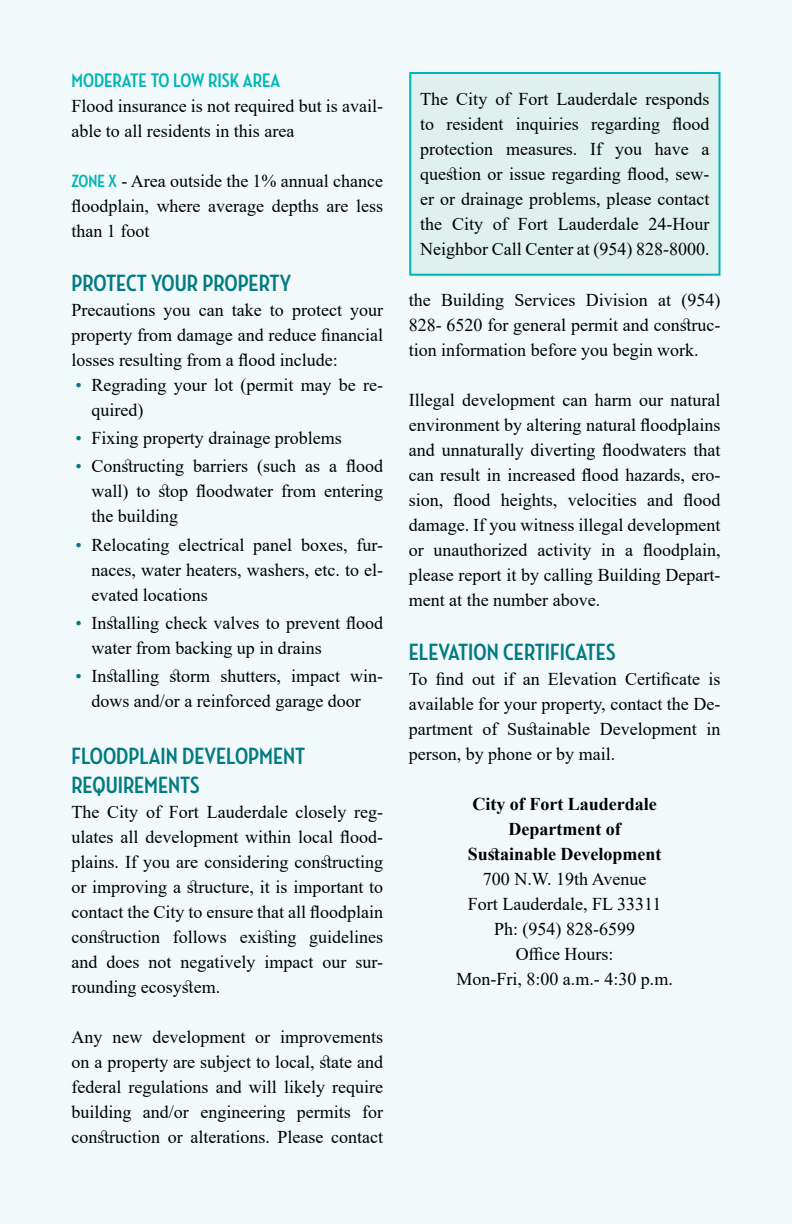
<style>
.page{position:relative;width:792px;height:1224px;background:#f2f9fa}
.page>*{position:absolute;margin:0;border:0;box-sizing:border-box;transform-origin:0 0}
.t1{font:700 24px/28.8px "Neutraface Condensed";color:#017b82}
.t2{font:700 20px "Neutraface Condensed";color:#00b5b5}
.t3{font:18px/25px "Times New Roman";color:#000;text-align:justify}
.t4{font:700 18px/25px "Times New Roman";color:#000;text-align:center}
.s1{font-family:"Neutraface Condensed";font-weight:700;color:#00b5b5}
.s2{color:#017b82}
</style>
<div class="page">
<div style="left:410px;top:73px;width:310px;height:202px;background:#def1ee"></div>
<div style="left:409px;top:72px;width:311px;height:204px;border:2px solid #00b5b5"></div>
<p class="t2" style="left:72px;top:69px;width:210px">MODERATE TO LOW RISK AREA</p>
<p class="t3" style="left:72px;top:93px;width:313px">Flood insurance is not required but is avail&shy;able to all residents in this area</p>
<p class="t3" style="left:72px;top:168px;width:313px"><span class="s1">ZONE X</span> - Area outside the 1% annual chance floodplain, where average depths are less than 1 foot</p>
<h1 class="t1" style="left:72px;top:268px;width:221px">PROTECT YOUR PROPERTY</h1>
<p class="t3" style="left:72px;top:297px;width:313px">Precautions you can take to protect your property from damage and reduce financial losses resulting from a flood include:</p>
<p class="t3" style="left:91px;top:372px;width:293px;text-indent:-16px"><span class="s2">•</span> Regrading your lot (permit may be re&shy;quired)</p>
<p class="t3" style="left:75px;top:425px;width:268px"><span class="s2">•</span> Fixing property drainage problems</p>
<p class="t3" style="left:91px;top:453px;width:293px;text-indent:-16px"><span class="s2">•</span> Constructing barriers (such as a flood wall) to stop floodwater from entering the building</p>
<p class="t3" style="left:91px;top:531px;width:293px;text-indent:-16px"><span class="s2">•</span> Relocating electrical panel boxes, fur&shy;naces, water heaters, washers, etc. to el&shy;evated locations</p>
<p class="t3" style="left:91px;top:610px;width:293px;text-indent:-16px"><span class="s2">•</span> Installing check valves to prevent flood water from backing up in drains</p>
<p class="t3" style="left:75px;top:663px;width:309px;text-align:center"><span class="s2">•</span> Installing storm shutters, impact win&shy;dows and/or a reinforced garage door</p>
<h1 class="t1" style="left:72px;top:742px;width:235px">FLOODPLAIN DEVELOPMENT<br>REQUIREMENTS</h1>
<p class="t3" style="left:72px;top:799px;width:313px">The City of Fort Lauderdale closely reg&shy;ulates all development within local flood&shy;plains. If you are considering constructing or improving a structure, it is important to contact the City to ensure that all floodplain construction follows existing guidelines and does not negatively impact our sur&shy;rounding ecosystem.</p>
<p class="t3" style="left:72px;top:1024px;width:313px">Any new development or improvements on a property are subject to local, state and federal regulations and will likely require building and/or engineering permits for construction or alterations. Please contact</p>
<p class="t3" style="left:420px;top:86px;width:291px">The City of Fort Lauderdale responds to resident inquiries regarding flood protection measures. If you have a question or issue regarding flood, sew&shy;er or drainage problems, please contact the City of Fort Lauderdale 24-Hour Neighbor Call Center at (954) 828-8000.</p>
<p class="t3" style="left:409px;top:287px;width:313px">the Building Services Division at (954)<br>828- 6520 for general permit and construc&shy;tion information before you begin work.</p>
<p class="t3" style="left:409px;top:387px;width:313px">Illegal development can harm our natural environment by altering natural floodplains and unnaturally diverting floodwaters that can result in increased flood hazards, ero&shy;sion, flood heights, velocities and flood damage. If you witness illegal development or unauthorized activity in a floodplain, please report it by calling Building Depart&shy;ment at the number above.</p>
<h1 class="t1" style="left:409px;top:637px;width:209px">ELEVATION CERTIFICATES</h1>
<p class="t3" style="left:409px;top:666px;width:313px">To find out if an Elevation Certificate is available for your property, contact the De&shy;partment of Sustainable Development in person, by phone or by mail.</p>
<p class="t4" style="left:468px;top:791px;width:195px">City of Fort Lauderdale<br>Department of<br>Sustainable Development</p>
<p class="t3" style="left:456px;top:866px;width:218px;text-align:center">700 N.W. 19th Avenue<br>Fort Lauderdale, FL 33311<br>Ph: (954) 828-6599<br>Office Hours:<br>Mon-Fri, 8:00 a.m.- 4:30 p.m.</p>
</div>
